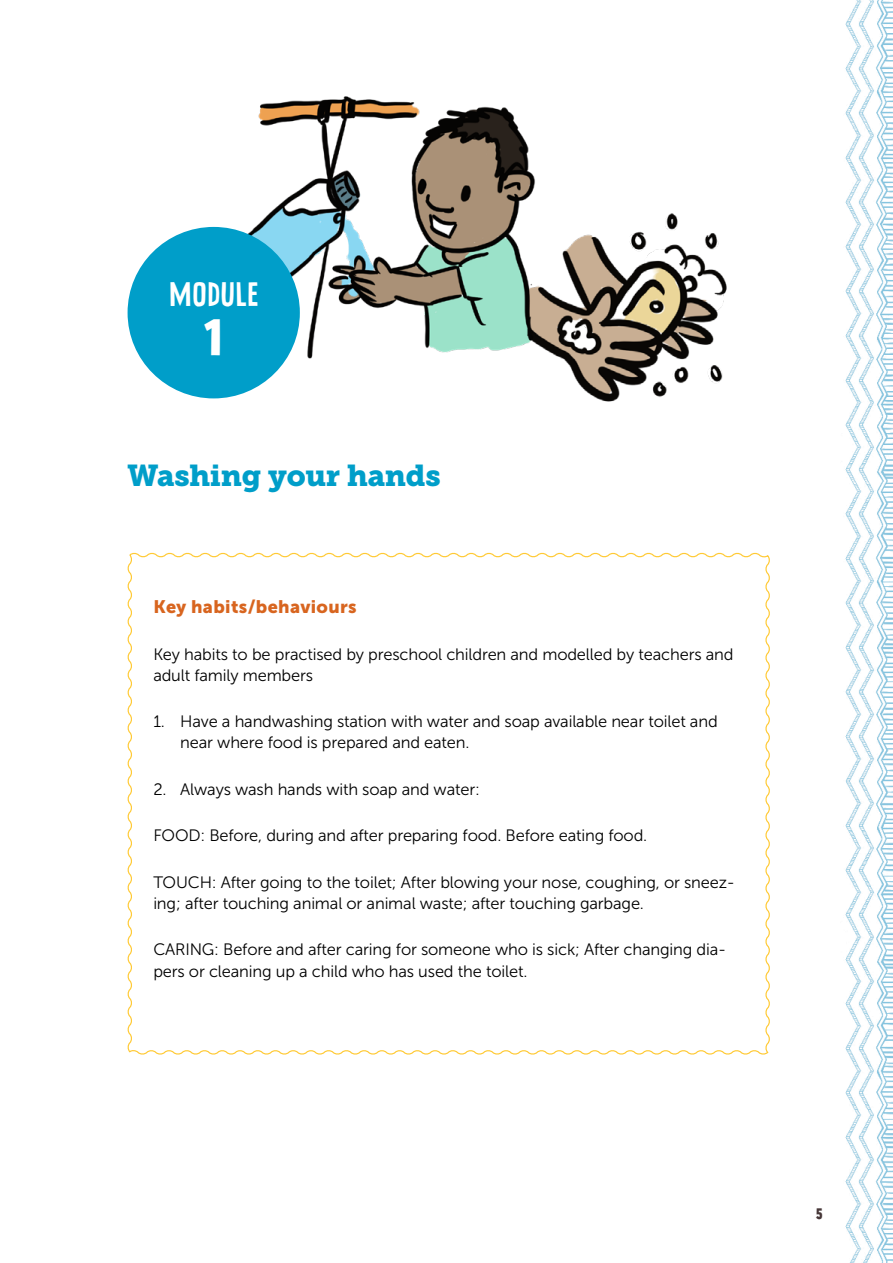
<style>
.page{position:relative;width:893px;height:1263px;background:#fff}
.page>*{position:absolute;margin:0;border:0;box-sizing:border-box;transform-origin:0 0}
.t1{font:700 45px "Prater Sans Pro";color:#fff}
.t2{font:30px "Museo Slab 900";letter-spacing:-.01em;color:#009ec9}
.t3{font:30px "Prater Sans OT";letter-spacing:.015em;color:#fff}
.t4{font:18px "Museo Sans 900";letter-spacing:.02em;color:#d8651f}
.t5{font:16.5px/21px "Museo Sans 300";letter-spacing:-.01em;color:#000}
.t6{font:700 13.5px "Prater Sans Pro";color:#463738}
</style>
<div class="page">
<svg style="left:127px;top:552px;width:643px;height:503px"></svg>
<img style="left:579px;top:213px;width:148px;height:189px">
<img style="left:223px;top:96px;width:387px;height:288px">
<div style="left:128px;top:227px;width:172px;height:171px;background:#009ec9;border-radius:50%"></div>
<img style="left:845px;top:0;width:48px;height:1263px">
<h2 class="t3" style="left:169px;top:275px;width:91px">MODULE</h2>
<h1 class="t1" style="left:203px;top:304px;width:23px">1</h1>
<h2 class="t2" style="left:128px;top:458px;width:315px">Washing your hands</h2>
<p class="t4" style="left:153px;top:597px;width:205px">Key habits/behaviours</p>
<p class="t5" style="left:153px;top:644px;width:582px">Key habits to be practised by preschool children and modelled by teachers and adult family members</p>
<p class="t5" style="left:180px;top:711px;width:539px;text-indent:-27px">1. Have a handwashing station with water and soap available near toilet and near where food is prepared and eaten.</p>
<p class="t5" style="left:153px;top:779px;width:328px">2. Always wash hands with soap and water:</p>
<p class="t5" style="left:153px;top:825px;width:495px">FOOD: Before, during and after preparing food. Before eating food.</p>
<p class="t5" style="left:153px;top:872px;width:583px">TOUCH: After going to the toilet; After blowing your nose, coughing, or sneez&shy;ing; after touching animal or animal waste; after touching garbage.</p>
<p class="t5" style="left:153px;top:939px;width:574px">CARING: Before and after caring for someone who is sick; After changing dia&shy;pers or cleaning up a child who has used the toilet.</p>
<p class="t6" style="left:816px;top:1203px;width:8px">5</p>
</div>
